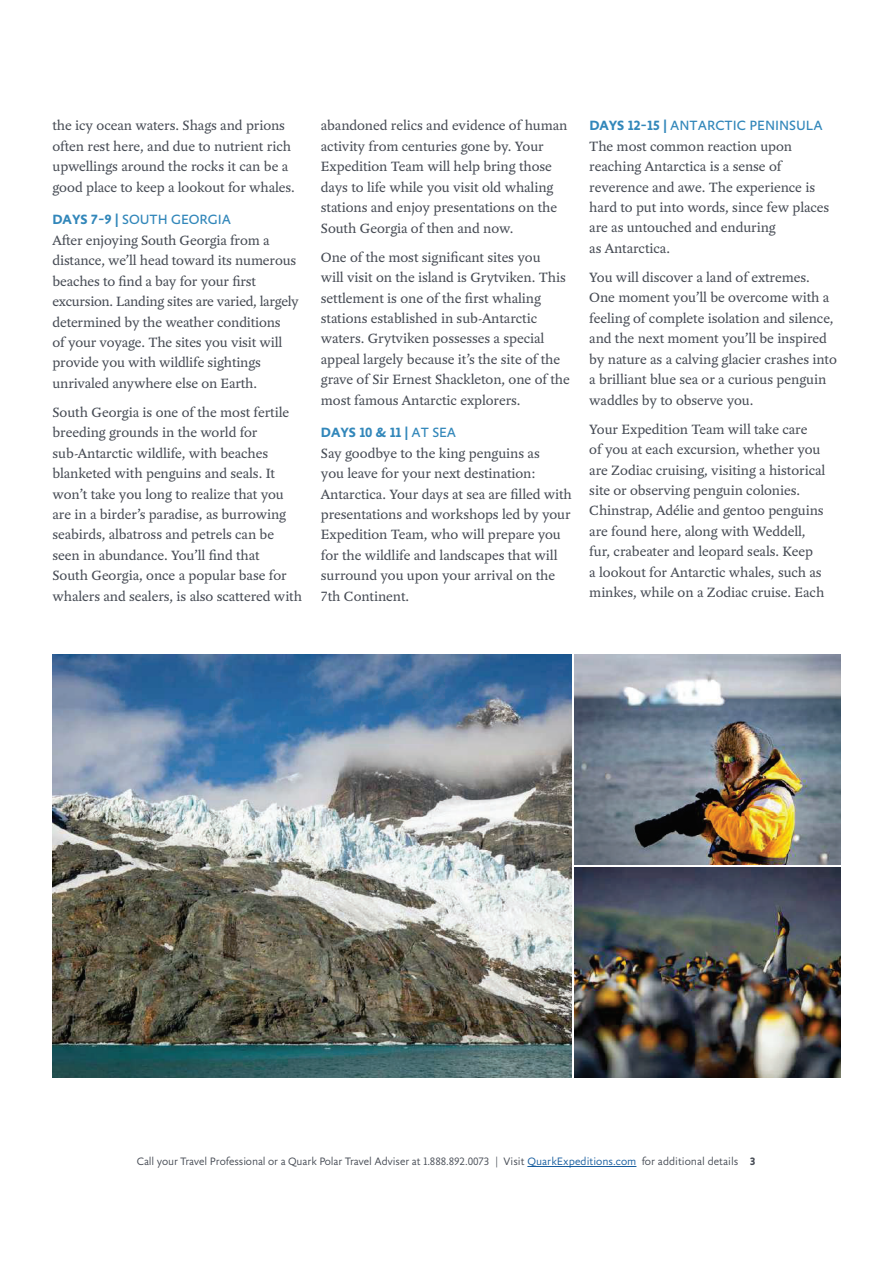
<style>
.page{position:relative;width:893px;height:1263px;background:#fff}
.page>*{position:absolute;margin:0;border:0;box-sizing:border-box;transform-origin:0 0}
.t1{font:14.55px/20.4px "Yoga OT";letter-spacing:-.005em;color:#464b54}
.t2{font:14.55px "Yoga Sans OT";color:#3287ba}
.t3{font:700 14.55px "Yoga Sans OT";color:#3287ba}
.t4{font:300 11.7px "Yoga Sans OT";letter-spacing:-.01em;color:#464b54}
.t5{font:700 11.7px "Yoga Sans OT";color:#464b54}
.s1{font-weight:700}
.s2{font-weight:400}
.s3{color:#175d9e}
</style>
<div class="page">
<img style="left:575px;top:868px;width:265px;height:210px">
<img style="left:575px;top:655px;width:265px;height:210px">
<img style="left:53px;top:655px;width:519px;height:423px">
<hr style="left:527px;top:1166px;width:109px;height:1px;background:#175d9e">
<p class="t1" style="left:53px;top:117px;width:244px">the icy ocean waters. Shags and prions often rest here, and due to nutrient rich upwellings around the rocks it can be a good place to keep a lookout for whales.</p>
<p class="t2" style="left:53px;top:214px;width:180px"><span class="s1">DAYS 7–9 |</span> SOUTH GEORGIA</p>
<p class="t1" style="left:53px;top:231px;width:248px">After enjoying South Georgia from a distance, we’ll head toward its numerous beaches to find a bay for your first excursion. Landing sites are varied, largely determined by the weather conditions<br>of your voyage. The sites you visit will provide you with wildlife sightings unrivaled anywhere else on Earth.</p>
<p class="t1" style="left:53px;top:403px;width:251px">South Georgia is one of the most fertile breeding grounds in the world for sub-Antarctic wildlife, with beaches blanketed with penguins and seals. It won’t take you long to realize that you are in a birder’s paradise, as burrowing seabirds, albatross and petrels can be seen in abundance. You’ll find that<br>South Georgia, once a popular base for whalers and sealers, is also scattered with</p>
<p class="t1" style="left:321px;top:117px;width:248px">abandoned relics and evidence of human activity from centuries gone by. Your Expedition Team will help bring those days to life while you visit old whaling stations and enjoy presentations on the South Georgia of then and now.</p>
<p class="t1" style="left:321px;top:248px;width:250px">One of the most significant sites you<br>will visit on the island is Grytviken. This settlement is one of the first whaling stations established in sub-Antarctic waters. Grytviken possesses a special appeal largely because it’s the site of the grave of Sir Ernest Shackleton, one of the most famous Antarctic explorers.</p>
<p class="t3" style="left:321px;top:428px;width:137px">DAYS 10 &amp; 11 | <span class="s2">AT SEA</span></p>
<p class="t1" style="left:321px;top:444px;width:252px">Say goodbye to the king penguins as<br>you leave for your next destination:<br>Antarctica. Your days at sea are filled with presentations and workshops led by your Expedition Team, who will prepare you for the wildlife and landscapes that will surround you upon your arrival on the 7th Continent.</p>
<p class="t2" style="left:589px;top:120px;width:235px"><span class="s1">DAYS 12–15 |</span> ANTARCTIC PENINSULA</p>
<p class="t1" style="left:589px;top:137px;width:241px">The most common reaction upon reaching Antarctica is a sense of reverence and awe. The experience is hard to put into words, since few places are as untouched and enduring<br>as Antarctica.</p>
<p class="t1" style="left:589px;top:268px;width:249px">You will discover a land of extremes.<br>One moment you’ll be overcome with a feeling of complete isolation and silence, and the next moment you’ll be inspired by nature as a calving glacier crashes into a brilliant blue sea or a curious penguin waddles by to observe you.</p>
<p class="t1" style="left:589px;top:420px;width:237px">Your Expedition Team will take care<br>of you at each excursion, whether you are Zodiac cruising, visiting a historical site or observing penguin colonies.<br>Chinstrap, Adélie and gentoo penguins are found here, along with Weddell, fur, crabeater and leopard seals. Keep<br>a lookout for Antarctic whales, such as minkes, while on a Zodiac cruise. Each</p>
<p class="t4" style="left:137px;top:1157px;width:603px">Call your Travel Professional or a Quark Polar Travel Adviser at 1.888.892.0073 | Visit <span class="s3">QuarkExpeditions.com</span> for additional details</p>
<p class="t5" style="left:750px;top:1158px;width:7px">3</p>
</div>
